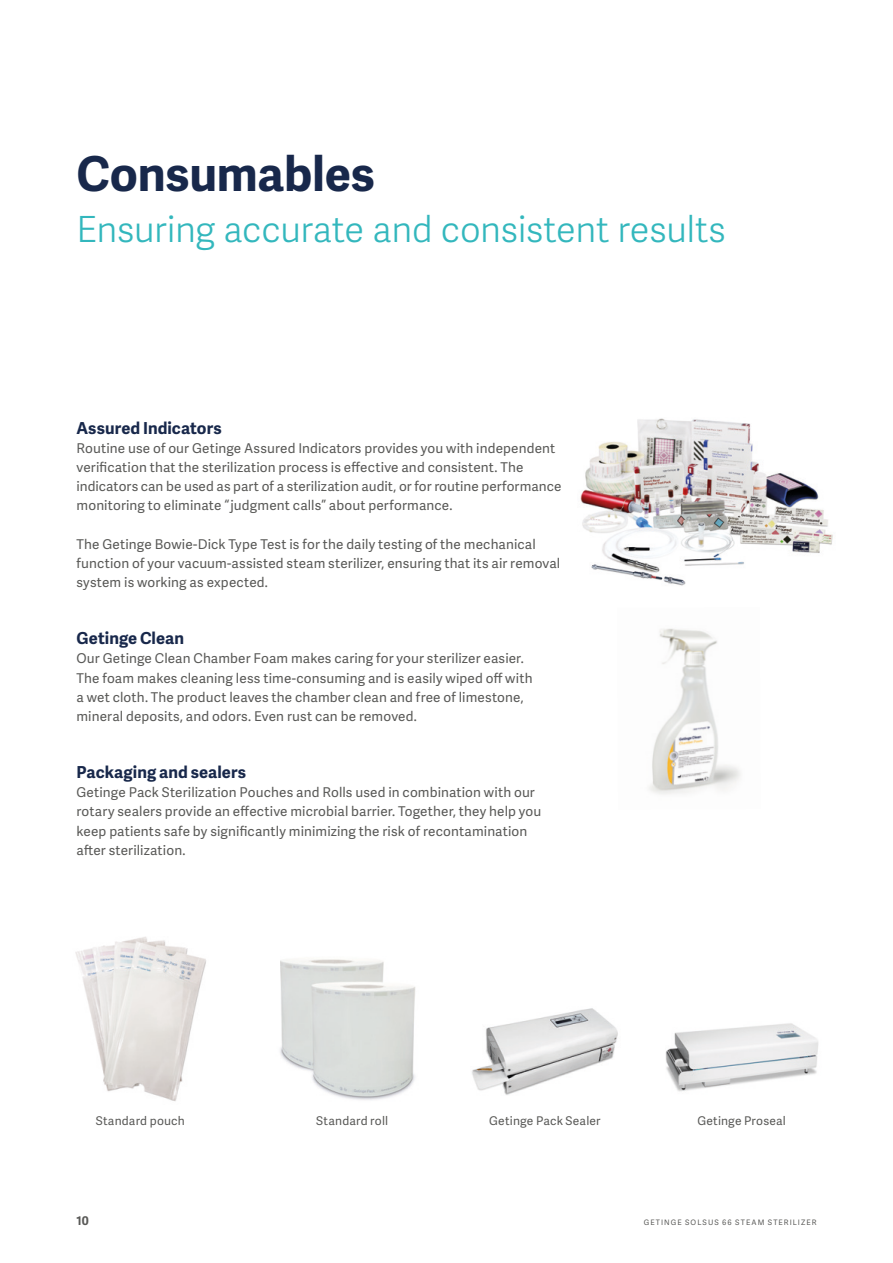
<style>
.page{position:relative;width:893px;height:1263px;background:#fff}
.page>*{position:absolute;margin:0;border:0;box-sizing:border-box;transform-origin:0 0}
.t1{font:700 48px "Adelle Sans";letter-spacing:-.005em;color:#18284b}
.t2{font:300 36px "Adelle Sans";letter-spacing:-.01em;color:#33b7bd}
.t3{font:700 16.5px "Adelle Sans";letter-spacing:.005em;color:#18284b}
.t4{font:13.5px/19.2px "Adelle Sans";letter-spacing:.01em;color:#595957}
.t5{font:12px "Adelle Sans";letter-spacing:.015em;color:#595957}
.t6{font:700 12px "Adelle Sans";color:#595957}
.t7{font:7.5px "Adelle Sans";letter-spacing:.14em;color:#595957}
</style>
<div class="page">
<img style="left:580px;top:418px;width:253px;height:168px">
<img style="left:649px;top:628px;width:92px;height:167px">
<img style="left:75px;top:937px;width:131px;height:164px">
<img style="left:280px;top:959px;width:136px;height:141px">
<img style="left:665px;top:1023px;width:154px;height:69px">
<img style="left:472px;top:1008px;width:146px;height:87px">
<h1 class="t1" style="left:77px;top:139px;width:300px">Consumables</h1>
<h2 class="t2" style="left:77px;top:204px;width:651px">Ensuring accurate and consistent results</h2>
<p class="t3" style="left:77px;top:416px;width:147px">Assured Indicators</p>
<p class="t4" style="left:77px;top:438px;width:486px">Routine use of our Getinge Assured Indicators provides you with independent verification that the sterilization process is effective and consistent. The indicators can be used as part of a sterilization audit, or for routine performance monitoring to eliminate “judgment calls” about performance.</p>
<p class="t4" style="left:77px;top:534px;width:485px">The Getinge Bowie-Dick Type Test is for the daily testing of the mechanical function of your vacuum-assisted steam sterilizer, ensuring that its air removal system is working as expected.</p>
<p class="t3" style="left:77px;top:626px;width:109px">Getinge Clean</p>
<p class="t4" style="left:77px;top:648px;width:457px">Our Getinge Clean Chamber Foam makes caring for your sterilizer easier.<br>The foam makes cleaning less time-consuming and is easily wiped off with a wet cloth. The product leaves the chamber clean and free of limestone, mineral deposits, and odors. Even rust can be removed.</p>
<p class="t3" style="left:77px;top:760px;width:171px">Packaging and sealers</p>
<p class="t4" style="left:77px;top:782px;width:466px">Getinge Pack Sterilization Pouches and Rolls used in combination with our rotary sealers provide an effective microbial barrier. Together, they help you keep patients safe by significantly minimizing the risk of recontamination after sterilization.</p>
<p class="t5" style="left:96px;top:1112px;width:91px">Standard pouch</p>
<p class="t5" style="left:316px;top:1112px;width:73px">Standard roll</p>
<p class="t5" style="left:489px;top:1112px;width:113px">Getinge Pack Sealer</p>
<p class="t5" style="left:697px;top:1112px;width:90px">Getinge Proseal</p>
<p class="t6" style="left:77px;top:1211px;width:14px">10</p>
<p class="t7" style="left:644px;top:1217px;width:174px">GETINGE SOLSUS 66 STEAM STERILIZER</p>
</div>
